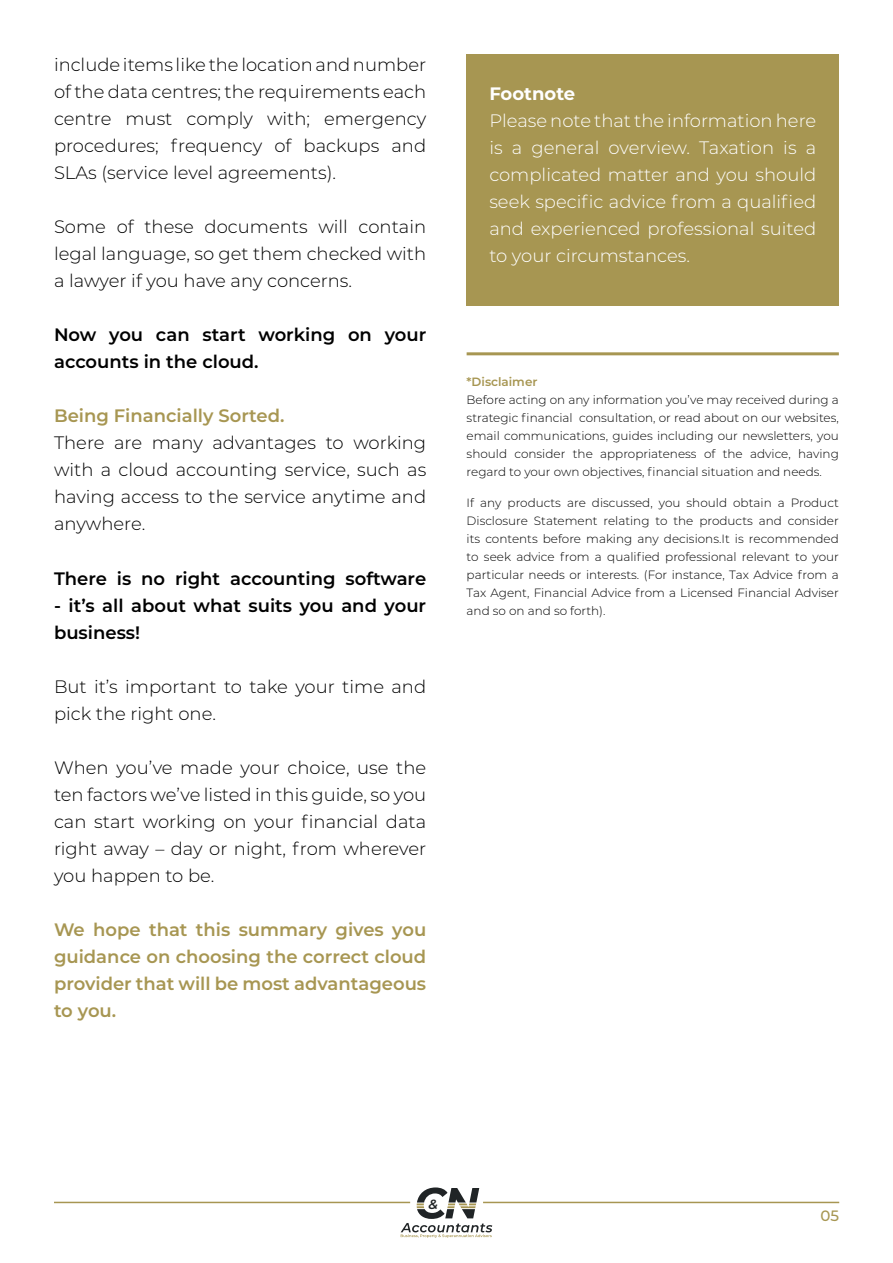
<style>
.page{position:relative;width:893px;height:1263px;background:#fff}
.page>*{position:absolute;margin:0;border:0;box-sizing:border-box;transform-origin:0 0}
.t1{font:300 18px/27px "Montserrat";color:#000;text-align:justify}
.t2{font:300 18px/27px "Montserrat";color:#fff;text-align:justify}
.t3{font:600 18px/27px "Montserrat";color:#a79652;text-align:justify}
.t4{font:600 18px/27px "Montserrat";color:#000}
.t5{font:700 18px "Montserrat";color:#fff}
.t6{font:500 15px "Montserrat";color:#a79652}
.t7{font:italic 600 13.35px "Montserrat";color:#202426}
.t8{font:300 12px/18px "Montserrat";color:#000;text-align:justify}
.t9{font:600 12px "Montserrat";color:#a79652}
</style>
<div class="page">
<hr style="left:54px;top:1202px;width:356px;height:1px;background:#a79652">
<hr style="left:483px;top:1202px;width:356px;height:1px;background:#a79652">
<svg style="left:401px;top:1187px;width:91px;height:51px"></svg>
<div style="left:467px;top:54px;width:372px;height:251px;background:#a79652"></div>
<hr style="left:467px;top:352px;width:372px;height:3px;background:#a79652">
<h1 class="t1" style="left:54px;top:51px;width:374px">include items like the location and number of the data centres; the requirements each centre must comply with; emergency procedures; frequency of backups and SLAs (service level agreements).</h1>
<h1 class="t1" style="left:54px;top:213px;width:374px">Some of these documents will contain legal language, so get them checked with a lawyer if you have any concerns.</h1>
<h1 class="t4" style="left:54px;top:321px;width:374px">Now you can start working on your accounts in the cloud.</h1>
<h1 class="t3" style="left:54px;top:402px;width:232px">Being Financially Sorted.</h1>
<h1 class="t1" style="left:54px;top:429px;width:374px">There are many advantages to working with a cloud accounting service, such as having access to the service anytime and anywhere.</h1>
<h1 class="t4" style="left:54px;top:564px;width:374px">There is no right accounting software</h1>
<h1 class="t4" style="left:54px;top:591px;width:374px">- it’s all about what suits you and your business!</h1>
<h1 class="t1" style="left:54px;top:672px;width:374px">But it’s important to take your time and pick the right one.</h1>
<h1 class="t1" style="left:54px;top:753px;width:374px">When you’ve made your choice, use the ten factors we’ve listed in this guide, so you can start working on your financial data right away – day or night, from wherever you happen to be.</h1>
<h1 class="t3" style="left:54px;top:915px;width:374px">We hope that this summary gives you guidance on choosing the correct cloud provider that will be most advantageous to you.</h1>
<h1 class="t5" style="left:489px;top:81px;width:87px">Footnote</h1>
<h1 class="t2" style="left:489px;top:107px;width:328px">Please note that the information here is a general overview. Taxation is a complicated matter and you should seek specific advice from a qualified and experienced professional suited to your circumstances.</h1>
<p class="t9" style="left:467px;top:373px;width:72px">*Disclaimer</p>
<p class="t8" style="left:467px;top:390px;width:374px">Before acting on any information you’ve may received during a strategic financial consultation, or read about on our websites, email communications, guides including our newsletters, you should consider the appropriateness of the advice, having regard to your own objectives, financial situation and needs.</p>
<p class="t8" style="left:467px;top:494px;width:374px">If any products are discussed, you should obtain a Product Disclosure Statement relating to the products and consider its contents before making any decisions.It is recommended to seek advice from a qualified professional relevant to your particular needs or interests. (For instance, Tax Advice from a Tax Agent, Financial Advice from a Licensed Financial Adviser and so on and so forth).</p>
<p class="t7" style="left:428px;top:1195px;width:11px">&amp;</p>
<p class="t6" style="left:821px;top:1205px;width:20px">05</p>
</div>
